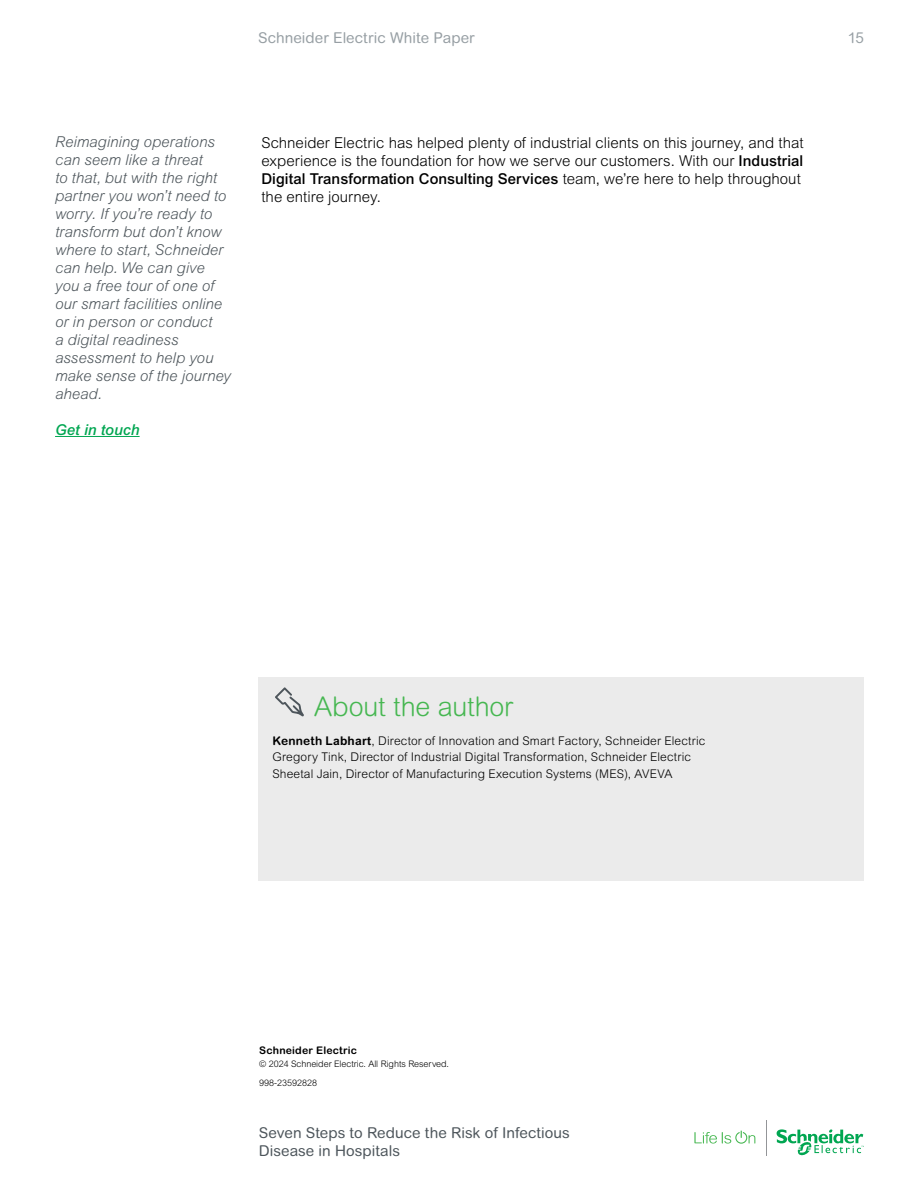
<style>
.page{position:relative;width:918px;height:1188px;background:#fff}
.page>*{position:absolute;margin:0;border:0;box-sizing:border-box;transform-origin:0 0}
.t1{font:300 27px "Arial Rounded MT Pro";letter-spacing:-.01em;color:#46b751}
.t2{font:italic 300 15px/18px "Arial MT Pro";color:#4d555b}
.t3{font:300 15px/18px "Arial MT Pro";color:#000}
.t4{font:15px/18px "Arial Rounded MT Pro";letter-spacing:.005em;color:#4d555b}
.t5{font:15px "Arial Rounded MT Pro";letter-spacing:.005em;color:#979fa4}
.t6{font:italic 500 15px "Arial MT Pro";letter-spacing:.005em;color:#00a651}
.t7{font:300 12px/16.5px "Arial MT Std";letter-spacing:.01em;color:#000}
.t8{font:700 10.5px "Arial Rounded MT Pro";letter-spacing:.015em;color:#000}
.t9{font:300 9px/18.1px "Arial MT Std";letter-spacing:-.005em;color:#000}
.s1{font-weight:500}
.s2{font-family:"Arial Rounded MT Pro";font-weight:700}
.s3{font-weight:700}
</style>
<div class="page">
<svg style="left:694px;top:1131px;width:61px;height:13px"></svg>
<hr style="left:766px;top:1121px;width:1px;height:35px;background:#939598">
<svg style="left:777px;top:1129px;width:87px;height:27px"></svg>
<div style="left:259px;top:677px;width:605px;height:203px;background:#ebebeb"></div>
<svg style="left:275px;top:687px;width:29px;height:30px"></svg>
<hr style="left:55px;top:436px;width:85px;height:1px;background:#00a651">
<p class="t5" style="left:258px;top:29px;width:218px">Schneider Electric White Paper</p>
<p class="t2" style="left:55px;top:133px;width:178px">Reimagining operations can seem like a threat<br>to that, but with the right partner you won’t need to worry. If you’re ready to transform but don’t know where to start, Schneider can help. We can give you a free tour of one of our smart facilities online or in person or conduct<br>a digital readiness assessment to help you make sense of the journey ahead.</p>
<p class="t6" style="left:55px;top:421px;width:86px">Get in touch</p>
<p class="t3" style="left:261px;top:134px;width:544px">Schneider Electric has helped plenty of industrial clients on this journey, and that experience is the foundation for how we serve our customers. With our <span class="s1">Industrial Digital Transformation Consulting Services</span> team, we’re here to help throughout the entire journey.</p>
<p class="t5" style="left:848px;top:29px;width:18px">15</p>
<h1 class="t1" style="left:314px;top:691px;width:200px">About the author</h1>
<p class="t7" style="left:272px;top:732px;width:435px"><span class="s2">Kenneth</span> <span class="s3">Labhart</span>, Director of Innovation and Smart Factory, Schneider Electric<br>Gregory Tink, Director of Industrial Digital Transformation, Schneider Electric<br>Sheetal Jain, Director of Manufacturing Execution Systems (MES), AVEVA</p>
<p class="t8" style="left:259px;top:1044px;width:99px">Schneider Electric</p>
<p class="t9" style="left:259px;top:1055px;width:191px">© 2024 Schneider Electric. All Rights Reserved.<br>998-23592828</p>
<p class="t4" style="left:259px;top:1124px;width:313px">Seven Steps to Reduce the Risk of Infectious<br>Disease in Hospitals</p>
</div>
